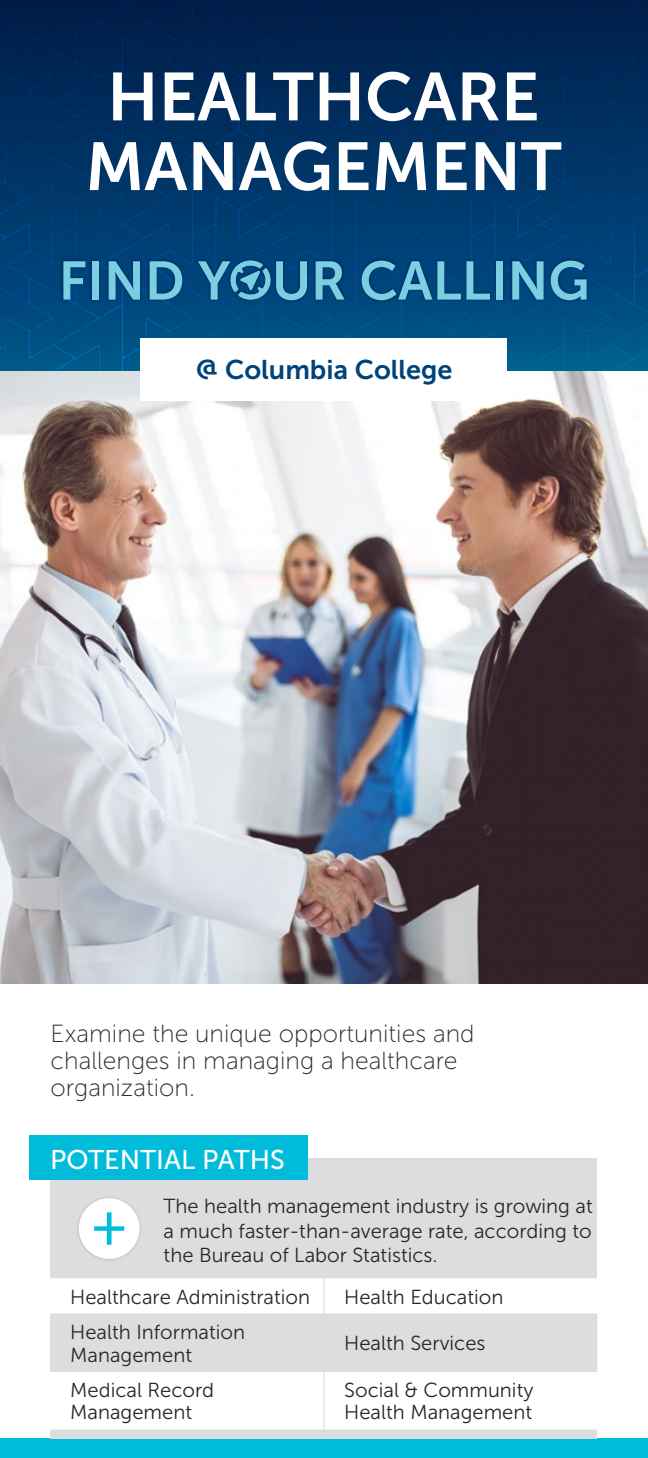
<style>
.page{position:relative;width:648px;height:1458px;background:#fff}
.page>*{position:absolute;margin:0;border:0;box-sizing:border-box;transform-origin:0 0}
.t1{font:67.5px/69.8px "Museo Sans 700";color:#fff;text-align:center}
.t2{font:54px "Museo Sans 700";color:#7ad0e2}
.t3{font:27px "Museo Sans 700";color:#00427a}
.t4{font:27px "Museo Sans 500";color:#fff}
.t5{font:24.75px/27px "Museo Sans 100";color:#292829}
.t6{font:20.25px/22.5px "Museo Sans 300";color:#292829}
</style>
<div class="page">
<img style="left:0;top:0;width:648px;height:372px">
<div style="left:0;top:1438px;width:648px;height:20px;background:#00bcda"></div>
<img style="left:0;top:372px;width:648px;height:611px">
<div style="left:141px;top:338px;width:366px;height:62px;background:#fff"></div>
<div style="left:60px;top:257px;width:529px;height:47px;background:#001641;opacity:.36"></div>
<svg style="left:229px;top:258px;width:43px;height:44px;background:#2e769e"></svg>
<div style="left:51px;top:1158px;width:546px;height:280px;background:#dcddde"></div>
<div style="left:29px;top:1136px;width:279px;height:44px;background:#00bcda"></div>
<div style="left:50px;top:1278px;width:547px;height:152px;background:#fff"></div>
<svg style="left:50px;top:1314px;width:547px;height:58px"></svg>
<hr style="left:323px;top:1278px;width:2px;height:36px;background:#dcddde">
<hr style="left:323px;top:1314px;width:2px;height:58px;background:#dcddde">
<hr style="left:323px;top:1372px;width:2px;height:58px;background:#dcddde">
<div style="left:76px;top:1195px;width:66px;height:67px;background:#000;opacity:.15"></div>
<div style="left:79px;top:1198px;width:61px;height:61px;background:#fff;border-radius:50%"></div>
<svg style="left:94px;top:1212px;width:30px;height:33px"></svg>
<h1 class="t1" style="left:85px;top:62px;width:478px">HEALTHCARE<br>MANAGEMENT</h1>
<h2 class="t2" style="left:59px;top:251px;width:532px">FIND Y UR CALLING</h2>
<h3 class="t3" style="left:196px;top:355px;width:258px">@ Columbia College</h3>
<p class="t5" style="left:51px;top:1021px;width:425px">Examine the unique opportunities and challenges in managing a healthcare organization.</p>
<h3 class="t4" style="left:50px;top:1145px;width:236px">POTENTIAL PATHS</h3>
<p class="t6" style="left:164px;top:1194px;width:431px;line-height:24.3px;text-align:justify">The health management industry is growing at a much faster-than-average rate, according to the Bureau of Labor Statistics.</p>
<p class="t6" style="left:70px;top:1286px;width:241px">Healthcare Administration</p>
<p class="t6" style="left:344px;top:1286px;width:161px">Health Education</p>
<p class="t6" style="left:70px;top:1321px;width:176px">Health Information<br>Management</p>
<p class="t6" style="left:344px;top:1332px;width:143px">Health Services</p>
<p class="t6" style="left:70px;top:1379px;width:145px">Medical Record<br>Management</p>
<p class="t6" style="left:344px;top:1379px;width:191px">Social &amp; Community<br>Health Management</p>
</div>
